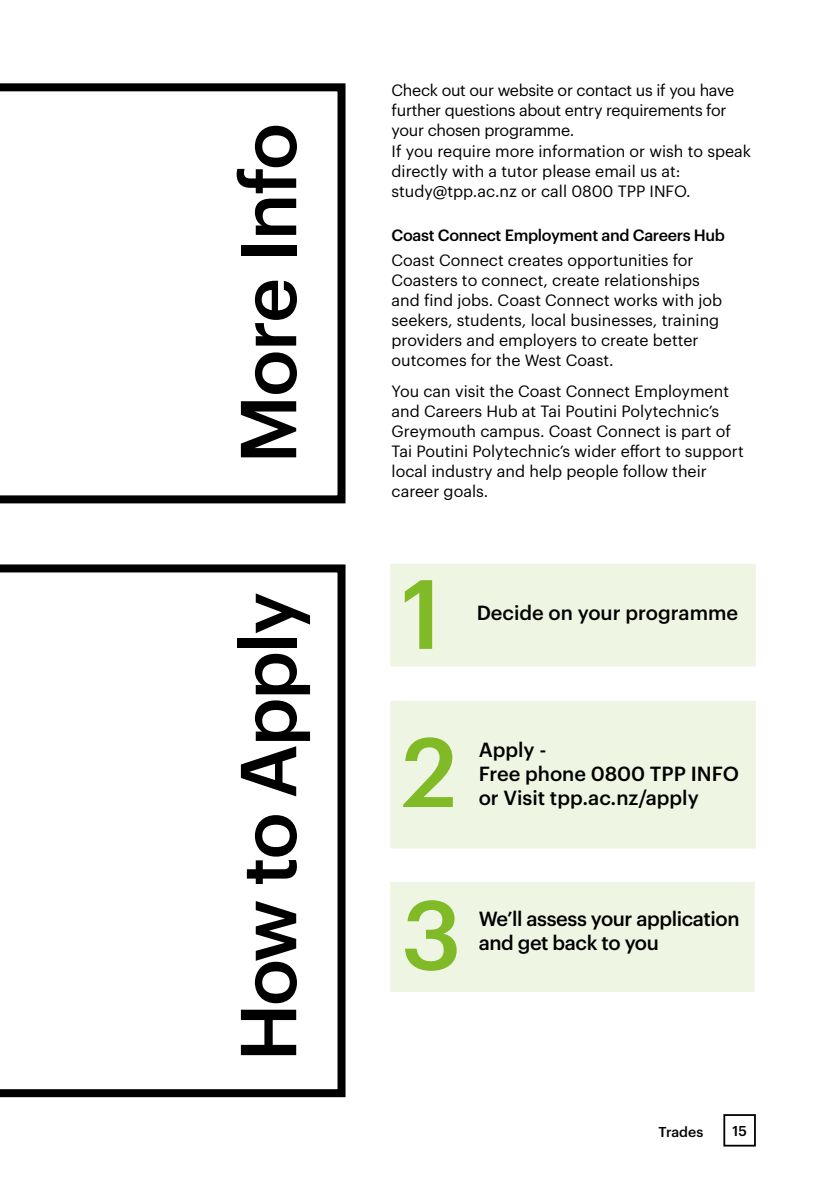
<style>
.page{position:relative;width:840px;height:1191px;background:#fff}
.page>*{position:absolute;margin:0;border:0;box-sizing:border-box;transform-origin:0 0}
.t1{font:500 96px "Graphik";color:#80ba27}
.t2{font:500 77.2px "Graphik";letter-spacing:-.03em;color:#000}
.t3{font:500 20px/24px "Graphik";color:#000}
.t4{font:500 20px/24px "Graphik";letter-spacing:-.02em;color:#000}
.t5{font:16px/20px "Graphik";color:#000}
.t6{font:16px/20px "Graphik";letter-spacing:-.02em;color:#000}
.t7{font:500 16px "Graphik";letter-spacing:-.02em;color:#000}
.t8{font:500 14px "Graphik";color:#000}
</style>
<div class="page">
<div style="left:723px;top:1114px;width:32px;height:32px;border:2px solid #000"></div>
<svg style="left:0;top:564px;width:346px;height:534px"></svg>
<div style="left:390px;top:564px;width:365px;height:102px;background:#eff5e3"></div>
<div style="left:390px;top:701px;width:365px;height:147px;background:#eff5e3"></div>
<div style="left:390px;top:882px;width:364px;height:110px;background:#eff5e3"></div>
<svg style="left:0;top:83px;width:346px;height:421px"></svg>
<h2 class="t2" style="left:209px;top:464px;width:342px;rotate:-90deg">More Info</h2>
<h2 class="t2" style="left:209px;top:1061px;width:471px;rotate:-90deg">How to Apply</h2>
<p class="t6" style="left:391px;top:79px;width:344px">Check out our website or contact us if you have further questions about entry requirements for your chosen programme.</p>
<p class="t5" style="left:391px;top:140px;width:361px">If you require more information or wish to speak directly with a tutor please email us at: study@tpp.ac.nz or call 0800 TPP INFO.</p>
<p class="t7" style="left:391px;top:223px;width:335px">Coast Connect Employment and Careers Hub</p>
<p class="t5" style="left:391px;top:248px;width:332px">Coast Connect creates opportunities for Coasters to connect, create relationships and find jobs. Coast Connect works with job seekers, students, local businesses, training providers and employers to create better outcomes for the West Coast.</p>
<p class="t5" style="left:391px;top:380px;width:353px">You can visit the Coast Connect Employment and Careers Hub at Tai Poutini Polytechnic’s Greymouth campus. Coast Connect is part of Tai Poutini Polytechnic’s wider effort to support local industry and help people follow their career goals.</p>
<h1 class="t1" style="left:401px;top:541px;width:42px">1</h1>
<p class="t3" style="left:476px;top:599px;width:263px">Decide on your programme</p>
<h1 class="t1" style="left:401px;top:699px;width:57px">2</h1>
<p class="t3" style="left:478px;top:735px;width:262px">Apply -<br>Free phone 0800 TPP INFO or Visit tpp.ac.nz/apply</p>
<h1 class="t1" style="left:401px;top:862px;width:61px">3</h1>
<p class="t4" style="left:478px;top:905px;width:262px">We’ll assess your application and get back to you</p>
<p class="t8" style="left:658px;top:1120px;width:46px">Trades</p>
<p class="t8" style="left:732px;top:1120px;width:16px">15</p>
</div>
